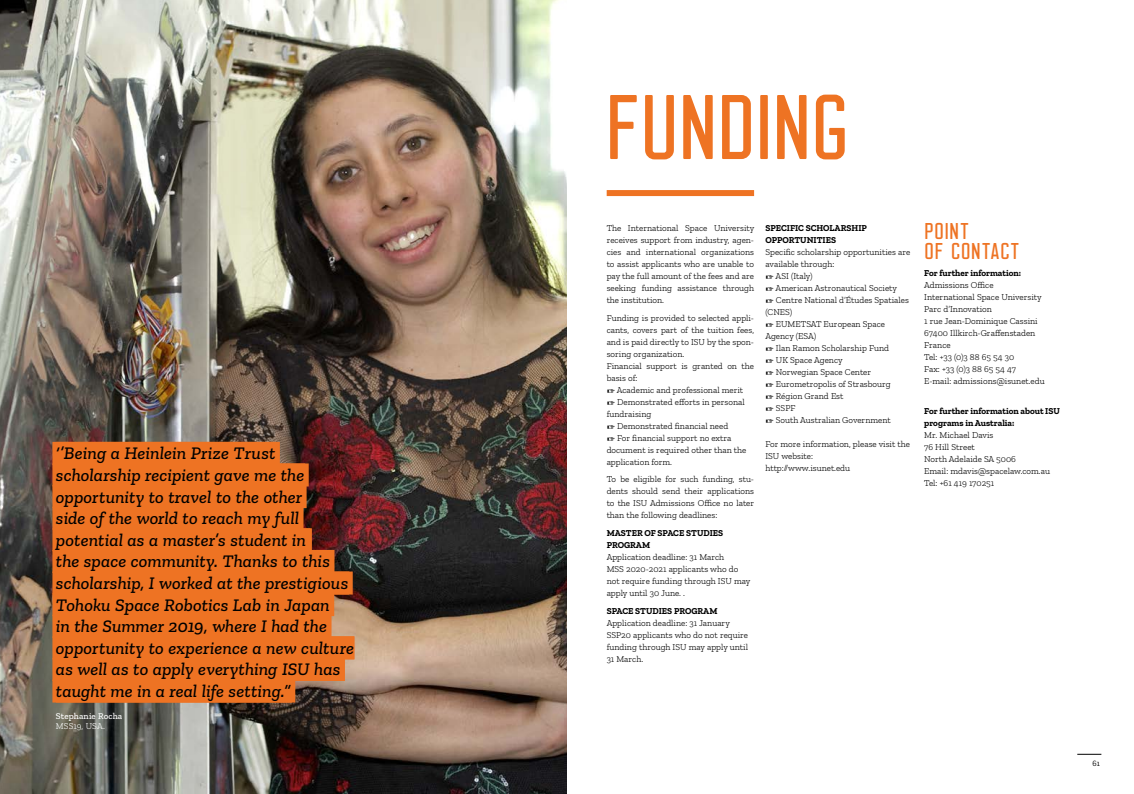
<style>
.page{position:relative;width:1134px;height:794px;background:#fff}
.page>*{position:absolute;margin:0;border:0;box-sizing:border-box;transform-origin:0 0}
.t1{font:80px "Clarke";letter-spacing:-.025em;color:#ee7323}
.t2{font:20px/20px "Clarke";letter-spacing:.01em;color:#ee7323}
.t3{font:italic 500 18px/21.6px "Zilla Slab";letter-spacing:.005em;color:#000}
.t4{font:300 9px/12px "Zilla Slab";color:#000}
.t5{font:700 9px/12px "Zilla Slab";color:#000}
.t6{font:500 9px "Zilla Slab";letter-spacing:.01em;color:#fff}
.t7{font:300 9px "Zilla Slab";color:#fff}
.t8{font:8px "Zilla Slab";color:#000}
</style>
<div class="page">
<svg style="left:1077px;top:754px;width:24px;height:1px"></svg>
<img style="left:0;top:0;width:567px;height:794px">
<div style="left:52px;top:528px;width:260px;height:23px;background:#ee7323"></div>
<div style="left:607px;top:190px;width:147px;height:6px;background:#ee7323"></div>
<div style="left:56px;top:442px;width:224px;height:23px;background:#ee7323"></div>
<div style="left:56px;top:463px;width:253px;height:23px;background:#ee7323"></div>
<div style="left:56px;top:485px;width:251px;height:23px;background:#ee7323"></div>
<div style="left:56px;top:507px;width:248px;height:23px;background:#ee7323"></div>
<div style="left:56px;top:550px;width:278px;height:23px;background:#ee7323"></div>
<div style="left:56px;top:571px;width:297px;height:23px;background:#ee7323"></div>
<div style="left:56px;top:593px;width:278px;height:23px;background:#ee7323"></div>
<div style="left:56px;top:615px;width:275px;height:23px;background:#ee7323"></div>
<div style="left:56px;top:636px;width:298px;height:23px;background:#ee7323"></div>
<div style="left:56px;top:658px;width:289px;height:23px;background:#ee7323"></div>
<div style="left:56px;top:679px;width:239px;height:23px;background:#ee7323"></div>
<p class="t3" style="left:56px;top:442px;width:299px">‘’Being a Heinlein Prize Trust scholarship recipient gave me the opportunity to travel to the other<br>side of the world to reach my full potential as a master’s student in<br>the space community. Thanks to this scholarship, I worked at the prestigious Tohoku Space Robotics Lab in Japan<br>in the Summer 2019, where I had the opportunity to experience a new culture as well as to apply everything ISU has taught me in a real life setting.”</p>
<p class="t6" style="left:56px;top:710px;width:68px">Stephanie Rocha</p>
<p class="t7" style="left:56px;top:721px;width:51px">MSS19, USA.</p>
<h1 class="t1" style="left:604px;top:82px;width:246px">FUNDING</h1>
<p class="t4" style="left:607px;top:222px;width:149px;text-align:justify">The International Space University receives support from industry, agen&shy;cies and international organizations to assist applicants who are unable to pay the full amount of the fees and are seeking funding assistance through the institution.</p>
<p class="t4" style="left:607px;top:311px;width:149px">Funding is provided to selected appli&shy;cants, covers part of the tuition fees, and is paid directly to ISU by the spon&shy;soring organization.<br>Financial support is granted on the basis of:<br>☞ Academic and professional merit<br>☞ Demonstrated efforts in personal fundraising<br>☞ Demonstrated financial need<br>☞ For financial support no extra document is required other than the application form.</p>
<p class="t4" style="left:607px;top:473px;width:149px;text-align:justify">To be eligible for such funding, stu&shy;dents should send their applications to the ISU Admissions Office no later than the following deadlines:</p>
<p class="t5" style="left:607px;top:527px;width:118px">MASTER OF SPACE STUDIES<br>PROGRAM</p>
<p class="t4" style="left:607px;top:551px;width:145px">Application deadline: 31 March<br>MSS 2020-2021 applicants who do not require funding through ISU may apply until 30 June. .</p>
<p class="t5" style="left:607px;top:604px;width:112px">SPACE STUDIES PROGRAM</p>
<p class="t4" style="left:607px;top:616px;width:143px">Application deadline: 31 January<br>SSP20 applicants who do not require funding through ISU may apply until<br>31 March.</p>
<p class="t5" style="left:765px;top:222px;width:11px">Specific</p>
<p class="t5" style="left:806px;top:222px;width:12px">Scholarship</p>
<p class="t5" style="left:765px;top:234px;width:13px">Opportunities</p>
<p class="t4" style="left:765px;top:246px;width:146px">Specific scholarship opportunities are available through:<br>☞ ASI (Italy)<br>☞ American Astronautical Society<br>☞ Centre National d’Études Spatiales (CNES)<br>☞ EUMETSAT European Space<br>Agency (ESA)<br>☞ Ilan Ramon Scholarship Fund<br>☞ UK Space Agency<br>☞ Norwegian Space Center<br>☞ Eurometropolis of Strasbourg<br>☞ Région Grand Est<br>☞ SSPF<br>☞ South Australian Government</p>
<p class="t4" style="left:765px;top:438px;width:146px">For more information, please visit the<br>ISU website:<br>http://www.isunet.edu</p>
<h2 class="t2" style="left:924px;top:221px;width:97px">POINT<br>OF CONTACT</h2>
<p class="t5" style="left:924px;top:267px;width:98px">For further information:</p>
<p class="t4" style="left:924px;top:279px;width:122px">Admissions Office<br>International Space University<br>Parc d’Innovation<br>1 rue Jean-Dominique Cassini<br>67400 Illkirch-Graffenstaden<br>France<br>Tel: +33 (0)3 88 65 54 30<br>Fax: +33 (0)3 88 65 54 47<br>E-mail: admissions@isunet.edu</p>
<p class="t5" style="left:924px;top:405px;width:137px">For further information about ISU programs in Australia:</p>
<p class="t4" style="left:924px;top:429px;width:127px">Mr. Michael Davis<br>76 Hill Street<br>North Adelaide SA 5006<br>Email: mdavis@spacelaw.com.au<br>Tel: +61 419 170251</p>
<p class="t8" style="left:1093px;top:759px;width:9px">61</p>
</div>
